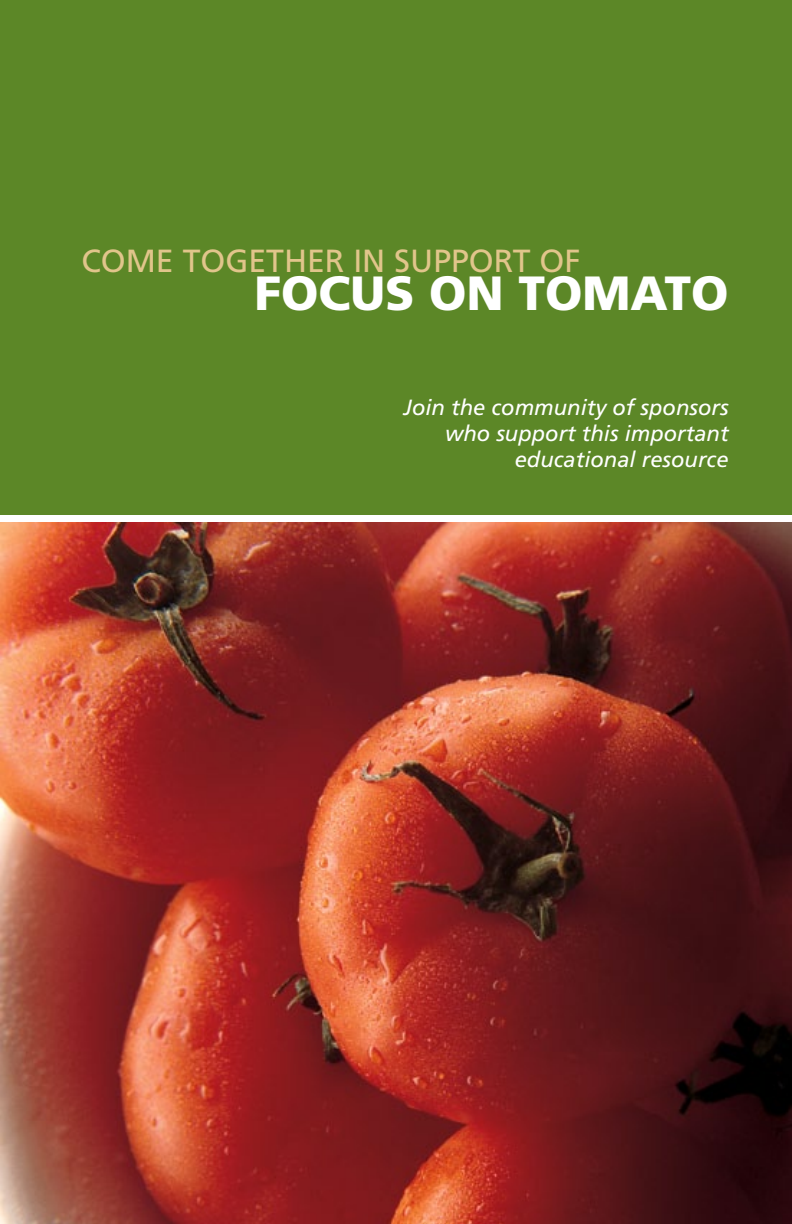
<style>
.page{position:relative;width:792px;height:1224px;background:#fff}
.page>*{position:absolute;margin:0;border:0;box-sizing:border-box;transform-origin:0 0}
.t1{font:900 48px "Frutiger";color:#fff}
.t2{font:32px "Frutiger";color:#e1c58b}
.t3{font:italic 22px/26.4px "Frutiger";color:#fff;text-align:right}
</style>
<div class="page">
<div style="left:0;top:0;width:792px;height:514px;background:#5c8727"></div>
<img style="left:0;top:522px;width:792px;height:702px">
<h2 class="t2" style="left:81px;top:242px;width:501px">COME TOGETHER IN SUPPORT OF</h2>
<h1 class="t1" style="left:254px;top:264px;width:472px">FOCUS ON TOMATO</h1>
<p class="t3" style="left:404px;top:394px;width:327px">Join the community of sponsors who support this important educational resource</p>
</div>
